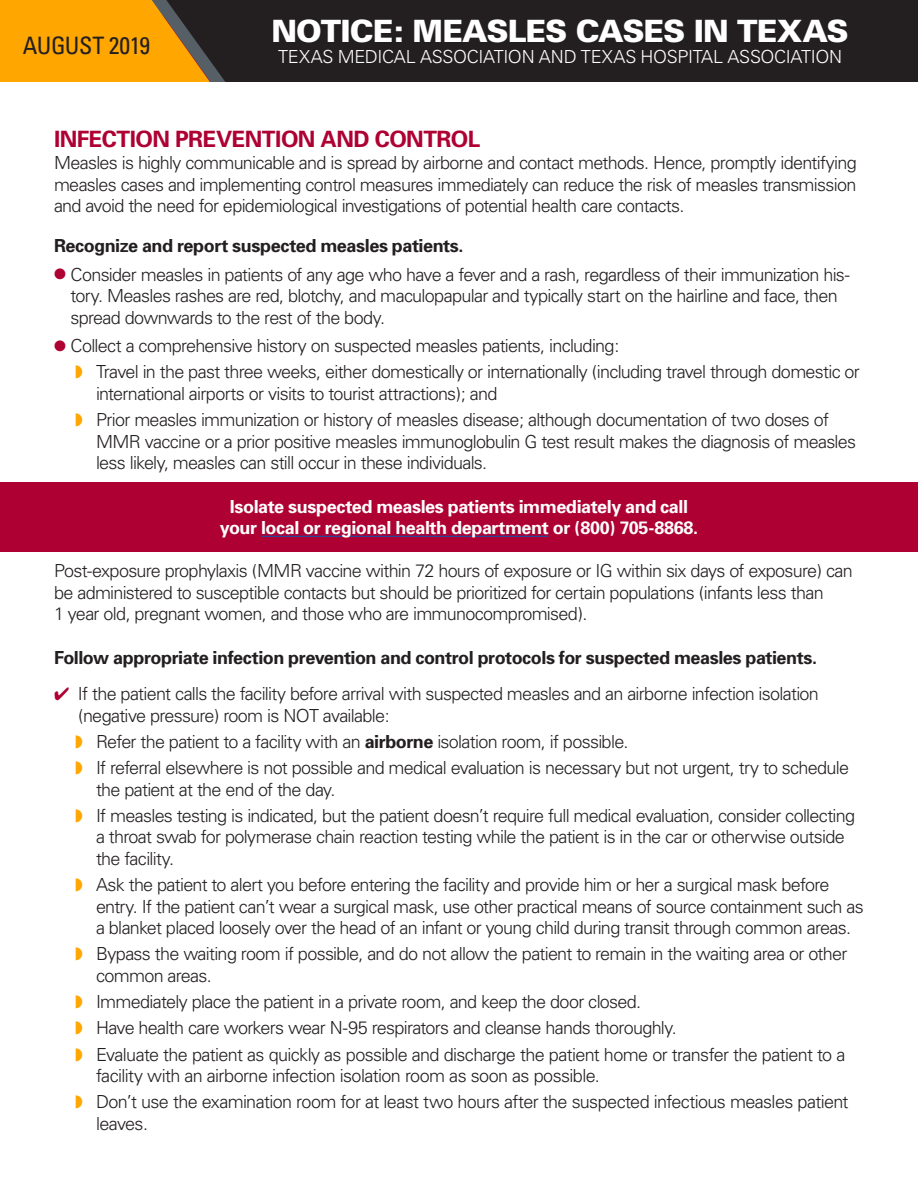
<style>
.page{position:relative;width:918px;height:1188px;background:#fff}
.page>*{position:absolute;margin:0;border:0;box-sizing:border-box;transform-origin:0 0}
.t1{font:900 30.75px "Univers";letter-spacing:-.03em;color:#fff}
.t2{font:condensed 24px "Univers";letter-spacing:-.02em;color:#231f20}
.red_sub{font:700 22.5px "Univers";letter-spacing:-.02em;color:#ae0032}
.body{font:300 18px/21.6px "Univers";letter-spacing:-.04em;color:#231f20}
.Body_Text{font:300 18px/21.6px "Univers";letter-spacing:-.04em;color:#231f20;text-align:justify}
._2nd_level_bullets{font:300 18px/21.6px "Univers";letter-spacing:-.04em;color:#231f20}
.tabs{font:300 18px/21.6px "Univers";letter-spacing:-.04em;color:#231f20}
.Heading_2{font:700 18px "Univers";letter-spacing:-.025em;color:#231f20}
.Heading_2-2{font:700 18px "Univers";letter-spacing:-.025em;color:#fff}
.t3{font:300 18px "Univers";letter-spacing:-.015em;color:#fff}
.s1{color:#ae0032}
.s2{color:#ffa700}
.s3{font-weight:700}
</style>
<div class="page">
<div style="left:95px;top:0;width:823px;height:83px;background:#231f20"></div>
<svg style="left:0;top:0;width:210px;height:82px"></svg>
<div style="left:0;top:483px;width:918px;height:69px;background:#ae0032"></div>
<hr style="left:261px;top:536px;width:287px;height:1px;background:#005cb9">
<h2 class="t2" style="left:23px;top:30px;width:129px">AUGUST 2019</h2>
<h1 class="t1" style="left:271px;top:12px;width:579px">NOTICE: MEASLES CASES IN TEXAS</h1>
<p class="t3" style="left:278px;top:46px;width:566px">TEXAS MEDICAL ASSOCIATION AND TEXAS HOSPITAL ASSOCIATION</p>
<p class="red_sub" style="left:54px;top:126px;width:428px">INFECTION PREVENTION AND CONTROL</p>
<p class="Body_Text" style="left:54px;top:152px;width:804px">Measles is highly communicable and is spread by airborne and contact methods. Hence, promptly identifying measles cases and implementing control measures immediately can reduce the risk of measles transmission and avoid the need for epidemiological investigations of potential health care contacts.</p>
<p class="Heading_2" style="left:54px;top:235px;width:411px">Recognize and report suspected measles patients.</p>
<p class="tabs" style="left:70px;top:263px;width:781px;text-indent:-16px"><span class="s1">●</span> Consider measles in patients of any age who have a fever and a rash, regardless of their immunization his&shy;tory. Measles rashes are red, blotchy, and maculopapular and typically start on the hairline and face, then spread downwards to the rest of the body.</p>
<p class="tabs" style="left:54px;top:335px;width:567px"><span class="s1">●</span> Collect a comprehensive history on suspected measles patients, including:</p>
<p class="_2nd_level_bullets" style="left:96px;top:361px;width:765px;text-indent:-21px"><span class="s2">◗</span> Travel in the past three weeks, either domestically or internationally (including travel through domestic or international airports or visits to tourist attractions); and</p>
<p class="_2nd_level_bullets" style="left:96px;top:409px;width:762px;text-indent:-21px"><span class="s2">◗</span> Prior measles immunization or history of measles disease; although documentation of two doses of<br>MMR vaccine or a prior positive measles immunoglobulin G test result makes the diagnosis of measles less likely, measles can still occur in these individuals.</p>
<p class="Heading_2-2" style="left:230px;top:496px;width:460px">Isolate suspected measles patients immediately and call</p>
<p class="Heading_2-2" style="left:220px;top:517px;width:480px">your local or regional health department or (800) 705-8868.</p>
<p class="Body_Text" style="left:54px;top:560px;width:800px;text-align:left">Post-exposure prophylaxis (MMR vaccine within 72 hours of exposure or IG within six days of exposure) can be administered to susceptible contacts but should be prioritized for certain populations (infants less than<br>1 year old, pregnant women, and those who are immunocompromised).</p>
<p class="Heading_2" style="left:54px;top:647px;width:765px">Follow appropriate infection prevention and control protocols for suspected measles patients.</p>
<p class="body" style="left:78px;top:683px;width:742px;text-indent:-24px"><span class="s1">✔</span> If the patient calls the facility before arrival with suspected measles and an airborne infection isolation (negative pressure) room is NOT available:</p>
<p class="body" style="left:75px;top:731px;width:555px"><span class="s2">◗</span> Refer the patient to a facility with an <span class="s3">airborne</span> isolation room, if possible.</p>
<p class="body" style="left:96px;top:757px;width:755px;text-indent:-21px"><span class="s2">◗</span> If referral elsewhere is not possible and medical evaluation is necessary but not urgent, try to schedule the patient at the end of the day.</p>
<p class="body" style="left:96px;top:805px;width:761px;text-indent:-21px"><span class="s2">◗</span> If measles testing is indicated, but the patient doesn’t require full medical evaluation, consider collecting a throat swab for polymerase chain reaction testing while the patient is in the car or otherwise outside the facility.</p>
<p class="body" style="left:96px;top:874px;width:769px;text-indent:-21px"><span class="s2">◗</span> Ask the patient to alert you before entering the facility and provide him or her a surgical mask before entry. If the patient can’t wear a surgical mask, use other practical means of source containment such as a blanket placed loosely over the head of an infant or young child during transit through common areas.</p>
<p class="body" style="left:96px;top:943px;width:753px;text-indent:-21px"><span class="s2">◗</span> Bypass the waiting room if possible, and do not allow the patient to remain in the waiting area or other common areas.</p>
<p class="body" style="left:75px;top:991px;width:568px"><span class="s2">◗</span> Immediately place the patient in a private room, and keep the door closed.</p>
<p class="body" style="left:75px;top:1017px;width:603px"><span class="s2">◗</span> Have health care workers wear N-95 respirators and cleanse hands thoroughly.</p>
<p class="body" style="left:96px;top:1043px;width:751px;text-indent:-21px"><span class="s2">◗</span> Evaluate the patient as quickly as possible and discharge the patient home or transfer the patient to a facility with an airborne infection isolation room as soon as possible.</p>
<p class="body" style="left:96px;top:1091px;width:754px;text-indent:-21px"><span class="s2">◗</span> Don’t use the examination room for at least two hours after the suspected infectious measles patient leaves.</p>
</div>
